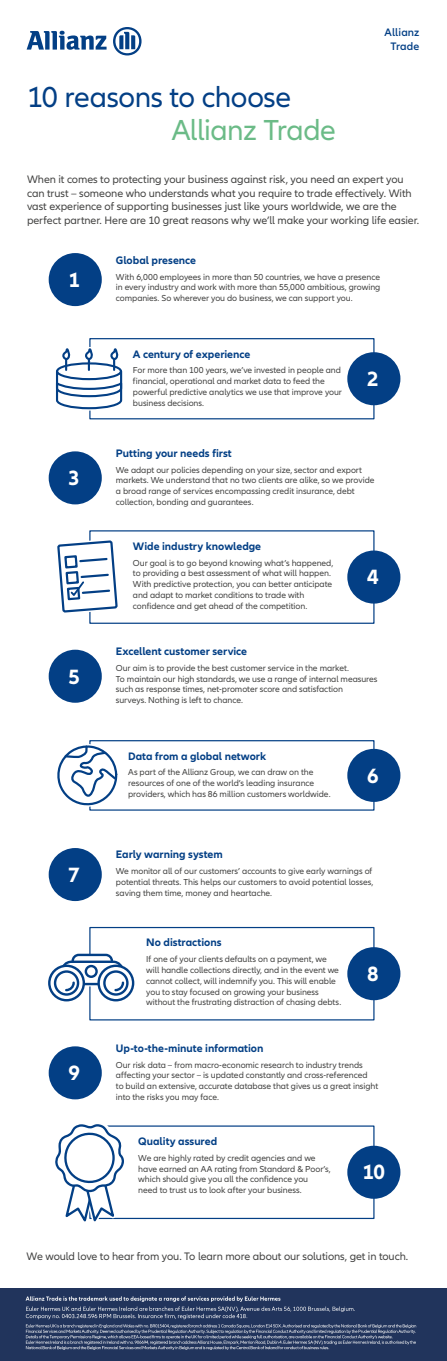
<style>
.page{position:relative;width:447px;height:1361px;background:#fff}
.page>*{position:absolute;margin:0;border:0;box-sizing:border-box;transform-origin:0 0}
.t1{font:30px "Allianz Neo";letter-spacing:-.01em;color:#033f85}
.t2{font:30px "Allianz Neo";letter-spacing:-.02em;color:#6bbb87}
.Subheadline___CTA_15{font:700 21.45px "Allianz Neo";color:#fff}
.Subheadline___CTA_15-2{font:11.25px/13.5px "Allianz Neo";letter-spacing:-.005em;color:#424241}
.Subheadline___CTA_15-3{font:700 11.25px "Allianz Neo";letter-spacing:-.005em;color:#033f85}
.t3{font:600 11.25px "Allianz Neo";letter-spacing:.01em;color:#033f85}
.Subheadline___CTA_15-4{font:9px/10.8px "Allianz Neo";letter-spacing:-.005em;color:#424241}
</style>
<div class="page">
<svg style="left:27px;top:31px;width:79px;height:19px"></svg>
<svg style="left:113px;top:27px;width:28px;height:28px"></svg>
<img style="left:0;top:1288px;width:446px;height:73px">
<div style="left:49px;top:253px;width:53px;height:53px;background:#033f85;border-radius:50%"></div>
<div style="left:89px;top:338px;width:285px;height:81px;border:1px solid #033f85"></div>
<svg style="left:55px;top:345px;width:68px;height:68px"></svg>
<div style="left:347px;top:352px;width:53px;height:53px;background:#033f85;border-radius:50%"></div>
<div style="left:49px;top:451px;width:53px;height:53px;background:#033f85;border-radius:50%"></div>
<div style="left:89px;top:530px;width:285px;height:94px;border:1px solid #033f85"></div>
<div style="left:347px;top:550px;width:53px;height:53px;background:#033f85;border-radius:50%"></div>
<div style="left:89px;top:740px;width:285px;height:70px;border:1px solid #033f85"></div>
<div style="left:347px;top:749px;width:53px;height:53px;background:#033f85;border-radius:50%"></div>
<svg style="left:51px;top:536px;width:71px;height:274px"></svg>
<div style="left:49px;top:848px;width:53px;height:53px;background:#033f85;border-radius:50%"></div>
<div style="left:89px;top:927px;width:285px;height:93px;border:1px solid #033f85"></div>
<div style="left:347px;top:947px;width:53px;height:53px;background:#033f85;border-radius:50%"></div>
<div style="left:59px;top:959px;width:66px;height:27px;border:5px solid #fff;border-radius:9px"></div>
<div style="left:96px;top:963px;width:40px;height:40px;border:6px solid #fff;border-radius:50%"></div>
<div style="left:47px;top:963px;width:39px;height:40px;border:6px solid #fff;border-radius:50%"></div>
<svg style="left:73px;top:955px;width:39px;height:14px"></svg>
<div style="left:71px;top:953px;width:42px;height:17px;border:2px solid #033f85;border-radius:6px"></div>
<svg style="left:62px;top:962px;width:61px;height:22px"></svg>
<div style="left:61px;top:960px;width:63px;height:25px;border:2px solid #033f85;border-radius:9px"></div>
<svg style="left:86px;top:966px;width:10px;height:11px"></svg>
<div style="left:85px;top:965px;width:13px;height:13px;border:2px solid #033f85;border-radius:50%"></div>
<svg style="left:99px;top:966px;width:34px;height:34px"></svg>
<div style="left:97px;top:964px;width:37px;height:37px;border:2px solid #033f85;border-radius:50%"></div>
<svg style="left:49px;top:966px;width:35px;height:34px"></svg>
<div style="left:48px;top:964px;width:37px;height:37px;border:2px solid #033f85;border-radius:50%"></div>
<svg style="left:104px;top:971px;width:23px;height:23px"></svg>
<div style="left:103px;top:970px;width:25px;height:25px;border:2px solid #033f85;border-radius:50%"></div>
<svg style="left:113px;top:980px;width:12px;height:12px"></svg>
<svg style="left:55px;top:971px;width:23px;height:23px"></svg>
<div style="left:54px;top:970px;width:25px;height:25px;border:2px solid #033f85;border-radius:50%"></div>
<svg style="left:64px;top:980px;width:12px;height:12px"></svg>
<div style="left:49px;top:1046px;width:53px;height:53px;background:#033f85;border-radius:50%"></div>
<div style="left:89px;top:1125px;width:285px;height:94px;border:1px solid #033f85"></div>
<div style="left:347px;top:1145px;width:53px;height:53px;background:#033f85;border-radius:50%"></div>
<svg style="left:55px;top:1124px;width:72px;height:98px"></svg>
<p class="t3" style="left:384px;top:26px;width:36px">Allianz</p>
<p class="t3" style="left:390px;top:39px;width:30px">Trade</p>
<p class="t1" style="left:27px;top:80px;width:265px">10 reasons to choose</p>
<p class="t2" style="left:171px;top:113px;width:166px">Allianz Trade</p>
<p class="Subheadline___CTA_15-2" style="left:27px;top:173px;width:393px">When it comes to protecting your business against risk, you need an expert you can trust – someone who understands what you require to trade effectively. With vast experience of supporting businesses just like yours worldwide, we are the perfect partner. Here are 10 great reasons why we’ll make your working life easier.</p>
<p class="Subheadline___CTA_15" style="left:68px;top:267px;width:13px">1</p>
<p class="Subheadline___CTA_15" style="left:68px;top:466px;width:13px">3</p>
<p class="Subheadline___CTA_15" style="left:68px;top:664px;width:13px">5</p>
<p class="Subheadline___CTA_15" style="left:68px;top:862px;width:13px">7</p>
<p class="Subheadline___CTA_15" style="left:68px;top:1060px;width:13px">9</p>
<p class="Subheadline___CTA_15-3" style="left:116px;top:253px;width:82px">Global presence</p>
<p class="Subheadline___CTA_15-4" style="left:116px;top:271px;width:266px;text-align:justify">With 6,000 employees in more than 50 countries, we have a presence in every industry and work with more than 55,000 ambitious, growing companies. So wherever you do business, we can support you.</p>
<p class="Subheadline___CTA_15-3" style="left:133px;top:347px;width:119px">A century of experience</p>
<p class="Subheadline___CTA_15-4" style="left:133px;top:365px;width:210px">For more than 100 years, we’ve invested in people and financial, operational and market data to feed the powerful predictive analytics we use that improve your business decisions.</p>
<p class="Subheadline___CTA_15" style="left:367px;top:366px;width:13px">2</p>
<p class="Subheadline___CTA_15-3" style="left:116px;top:446px;width:117px">Putting your needs first</p>
<p class="Subheadline___CTA_15-4" style="left:116px;top:464px;width:247px">We adapt our policies depending on your size, sector and export</p>
<p class="Subheadline___CTA_15-4" style="left:116px;top:475px;width:260px">markets. We understand that no two clients are alike, so we provide</p>
<p class="Subheadline___CTA_15-4" style="left:116px;top:486px;width:240px">a broad range of services encompassing credit insurance, debt</p>
<p class="Subheadline___CTA_15-4" style="left:116px;top:497px;width:139px">collection, bonding and guarantees.</p>
<p class="Subheadline___CTA_15-3" style="left:133px;top:539px;width:130px">Wide industry knowledge</p>
<p class="Subheadline___CTA_15-4" style="left:133px;top:557px;width:202px">Our goal is to go beyond knowing what’s happened,</p>
<p class="Subheadline___CTA_15-4" style="left:133px;top:568px;width:199px">to providing a best assessment of what will happen.</p>
<p class="Subheadline___CTA_15-4" style="left:133px;top:579px;width:200px">With predictive protection, you can better anticipate</p>
<p class="Subheadline___CTA_15-4" style="left:133px;top:590px;width:173px">and adapt to market conditions to trade with</p>
<p class="Subheadline___CTA_15-4" style="left:133px;top:600px;width:176px">confidence and get ahead of the competition.</p>
<p class="Subheadline___CTA_15" style="left:367px;top:565px;width:13px">4</p>
<p class="Subheadline___CTA_15-3" style="left:116px;top:645px;width:133px">Excellent customer service</p>
<p class="Subheadline___CTA_15-4" style="left:116px;top:663px;width:263px">Our aim is to provide the best customer service in the market.<br>To maintain our high standards, we use a range of internal measures</p>
<p class="Subheadline___CTA_15-4" style="left:116px;top:684px;width:228px">such as response times, net-promoter score and satisfaction</p>
<p class="Subheadline___CTA_15-4" style="left:116px;top:695px;width:129px">surveys. Nothing is left to chance.</p>
<p class="Subheadline___CTA_15-3" style="left:128px;top:749px;width:139px">Data from a global network</p>
<p class="Subheadline___CTA_15-4" style="left:128px;top:767px;width:187px">As part of the Allianz Group, we can draw on the</p>
<p class="Subheadline___CTA_15-4" style="left:128px;top:778px;width:187px">resources of one of the world’s leading insurance</p>
<p class="Subheadline___CTA_15-4" style="left:128px;top:789px;width:204px">providers, which has 86 million customers worldwide.</p>
<p class="Subheadline___CTA_15" style="left:367px;top:763px;width:13px">6</p>
<p class="Subheadline___CTA_15-3" style="left:116px;top:848px;width:108px">Early warning system</p>
<p class="Subheadline___CTA_15-4" style="left:116px;top:866px;width:258px">We monitor all of our customers’ accounts to give early warnings of</p>
<p class="Subheadline___CTA_15-4" style="left:116px;top:877px;width:259px">potential threats. This helps our customers to avoid potential losses,</p>
<p class="Subheadline___CTA_15-4" style="left:116px;top:887px;width:158px">saving them time, money and heartache.</p>
<p class="Subheadline___CTA_15-3" style="left:146px;top:936px;width:77px">No distractions</p>
<p class="Subheadline___CTA_15-4" style="left:146px;top:954px;width:196px">If one of your clients defaults on a payment, we will handle collections directly, and in the event we cannot collect, will indemnify you. This will enable you to stay focused on growing your business without the frustrating distraction of chasing debts.</p>
<p class="Subheadline___CTA_15" style="left:367px;top:961px;width:13px">8</p>
<p class="Subheadline___CTA_15-3" style="left:116px;top:1041px;width:149px">Up-to-the-minute information</p>
<p class="Subheadline___CTA_15-4" style="left:116px;top:1059px;width:248px">Our risk data – from macro-economic research to industry trends</p>
<p class="Subheadline___CTA_15-4" style="left:116px;top:1070px;width:253px">affecting your sector – is updated constantly and cross-referenced</p>
<p class="Subheadline___CTA_15-4" style="left:116px;top:1081px;width:263px">to build an extensive, accurate database that gives us a great insight</p>
<p class="Subheadline___CTA_15-4" style="left:116px;top:1091px;width:104px">into the risks you may face.</p>
<p class="Subheadline___CTA_15-3" style="left:138px;top:1134px;width:80px">Quality assured</p>
<p class="Subheadline___CTA_15-4" style="left:138px;top:1152px;width:179px">We are highly rated by credit agencies and we</p>
<p class="Subheadline___CTA_15-4" style="left:138px;top:1163px;width:194px">have earned an AA rating from Standard &amp; Poor’s,</p>
<p class="Subheadline___CTA_15-4" style="left:138px;top:1174px;width:171px">which should give you all the confidence you</p>
<p class="Subheadline___CTA_15-4" style="left:138px;top:1185px;width:165px">need to trust us to look after your business.</p>
<p class="Subheadline___CTA_15" style="left:362px;top:1159px;width:24px">10</p>
<p class="Subheadline___CTA_15-2" style="left:27px;top:1249px;width:383px">We would love to hear from you. To learn more about our solutions, get in touch.</p>
</div>
